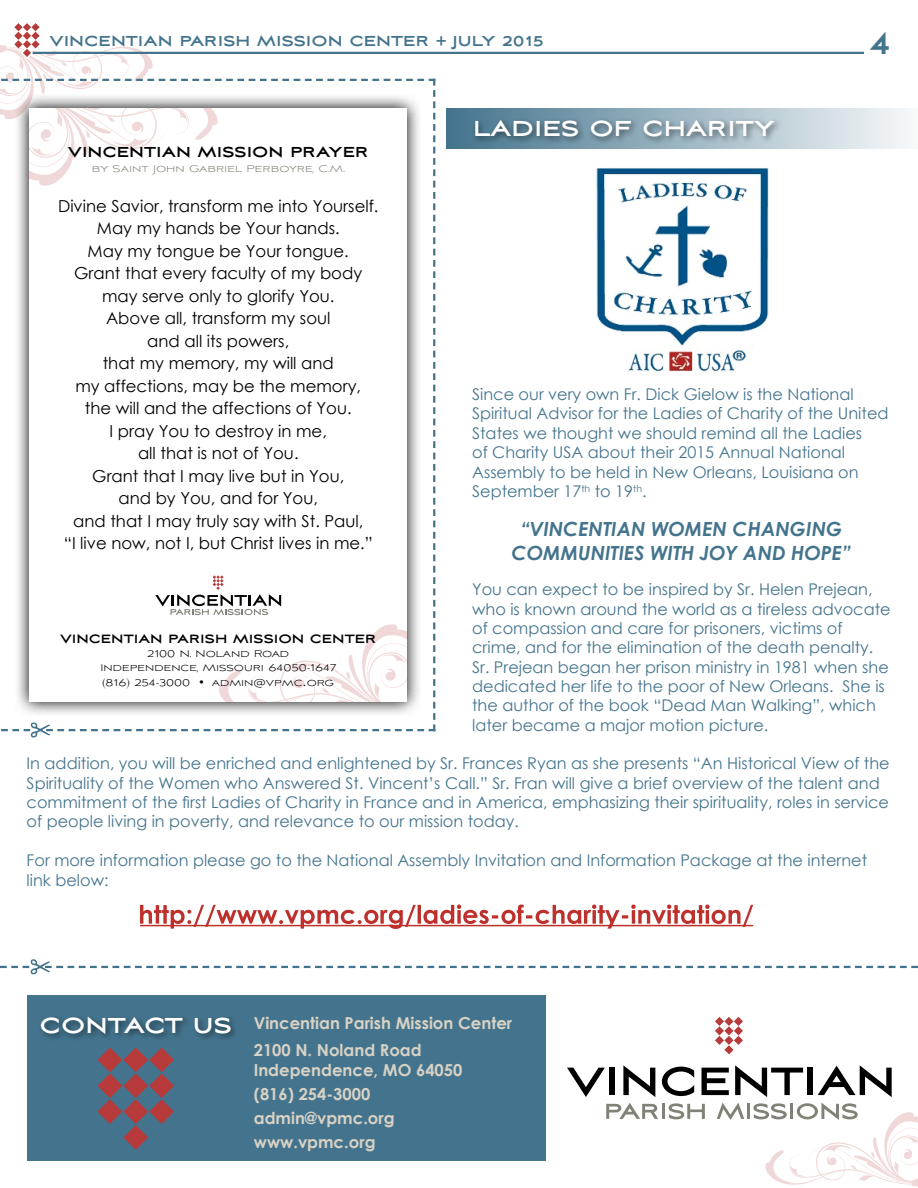
<style>
.page{position:relative;width:918px;height:1188px;background:#fff}
.page>*{position:absolute;margin:0;border:0;box-sizing:border-box;transform-origin:0 0}
.t1{font:700 36px "Aviano Sans";color:#44748d}
.t2{font:700 27px "Aviano Sans";color:#fff}
.t3{font:italic 700 19.5px/23.4px "Century Gothic";color:#44748d;text-align:center}
.t4{font:700 18px "Aviano Sans";color:#44748d}
.t5{font:700 18px "Aviano Sans";color:#000}
.t6{font:16.5px/22.5px "Century Gothic";color:#000;text-align:center}
.t7{font:700 16.5px/24px "Century Gothic";color:#d8d2c5}
.t8{font:16.2px/19.4px "Century Gothic";color:#44748d}
.t9{font:700 15px "Aviano Sans";color:#000}
.t10{font:300 12px/14.4px "Aviano Sans";color:#000;text-align:center}
.t11{font:300 12px "Aviano Sans";color:#818277}
.s1{font-size:18px}
</style>
<div class="page">
<hr style="left:30px;top:52px;width:834px;height:2px;background:#44748d">
<svg style="left:567px;top:1068px;width:38px;height:29px"></svg>
<div style="left:609px;top:1068px;width:6px;height:27px;background:#000"></div>
<svg style="left:623px;top:1065px;width:32px;height:32px"></svg>
<svg style="left:662px;top:1067px;width:32px;height:29px"></svg>
<svg style="left:702px;top:1068px;width:27px;height:27px"></svg>
<svg style="left:735px;top:1065px;width:68px;height:32px"></svg>
<div style="left:808px;top:1068px;width:5px;height:27px;background:#000"></div>
<svg style="left:818px;top:1065px;width:74px;height:32px"></svg>
<svg style="left:606px;top:1103px;width:52px;height:16px"></svg>
<hr style="left:662px;top:1104px;width:3px;height:15px;background:#818277">
<svg style="left:669px;top:1103px;width:36px;height:16px"></svg>
<svg style="left:717px;top:1103px;width:27px;height:17px"></svg>
<hr style="left:747px;top:1104px;width:3px;height:15px;background:#818277">
<svg style="left:753px;top:1103px;width:165px;height:84px"></svg>
<svg style="left:715px;top:1017px;width:28px;height:37px"></svg>
<div style="left:27px;top:995px;width:518px;height:166px;background:#44748d"></div>
<svg style="left:98px;top:1047px;width:76px;height:103px"></svg>
<div style="left:38px;top:1014px;width:201px;height:28px;background:#000;opacity:.5"></div>
<div style="left:446px;top:108px;width:472px;height:40px;background:linear-gradient(to right,#43738c,#f7f9fa)"></div>
<div style="left:472px;top:117px;width:310px;height:28px;background:#000;opacity:.5"></div>
<svg style="left:0;top:23px;width:435px;height:715px"></svg>
<svg style="left:0;top:959px;width:918px;height:16px"></svg>
<img style="left:596px;top:168px;width:173px;height:204px">
<svg style="left:140px;top:905px;width:613px;height:24px"></svg>
<p class="t4" style="left:50px;top:30px;width:496px">VINCENTIAN PARISH MISSION CENTER + JULY 2015</p>
<h1 class="t1" style="left:869px;top:22px;width:23px">4</h1>
<p class="t5" style="left:68px;top:141px;width:302px">VINCENTIAN MISSION PRAYER</p>
<p class="t11" style="left:92px;top:161px;width:255px">by Saint John Gabriel Perboyre, C.M.</p>
<h2 class="t2" style="left:473px;top:112px;width:304px">LADIES OF CHARITY</h2>
<p class="t6" style="left:58px;top:194px;width:322px">Divine Savior, transform me into Yourself.<br>May my hands be Your hands.<br>May my tongue be Your tongue.<br>Grant that every faculty of my body may serve only to glorify You.<br>Above all, transform my soul<br>and all its powers,<br>that my memory, my will and<br>my affections, may be the memory,<br>the will and the affections of You.<br>I pray You to destroy in me,<br>all that is not of You.<br>Grant that I may live but in You,<br>and by You, and for You,<br>and that I may truly say with St. Paul,<br>“I live now, not I, but Christ lives in me.”</p>
<p class="t8" style="left:472px;top:384px;width:418px">Since our very own Fr. Dick Gielow is the National Spiritual Advisor for the Ladies of Charity of the United States we thought we should remind all the Ladies<br>of Charity USA about their 2015 Annual National Assembly to be held in New Orleans, Louisiana on September 17<sup>th</sup> to 19<sup>th</sup>.</p>
<p class="t3" style="left:512px;top:517px;width:341px">“VINCENTIAN WOMEN CHANGING<br>COMMUNITIES WITH JOY AND HOPE”</p>
<p class="t8" style="left:472px;top:580px;width:420px">You can expect to be inspired by Sr. Helen Prejean, who is known around the world as a tireless advocate of compassion and care for prisoners, victims of crime, and for the elimination of the death penalty.<br>Sr. Prejean began her prison ministry in 1981 when she dedicated her life to the poor of New Orleans. She is the author of the book “Dead Man Walking”, which later became a major motion picture.</p>
<p class="t8" style="left:27px;top:754px;width:865px">In addition, you will be enriched and enlightened by Sr. Frances Ryan as she presents “An Historical View of the Spirituality of the Women who Answered St. Vincent’s Call.” Sr. Fran will give a brief overview of the talent and commitment of the first Ladies of Charity in France and in America, emphasizing their spirituality, roles in service of people living in poverty, and relevance to our mission today.</p>
<p class="t8" style="left:27px;top:850px;width:842px">For more information please go to the National Assembly Invitation and Information Package at the internet link below:</p>
<p class="t9" style="left:60px;top:629px;width:318px">VINCENTIAN PARISH MISSION CENTER</p>
<p class="t10" style="left:100px;top:647px;width:237px">2100 N. Noland Road<br>Independence, Missouri 64050-1647 (816) 254-3000 • admin@vpmc<span class="s1">.</span>org</p>
<h2 class="t2" style="left:40px;top:1009px;width:194px">CONTACT US</h2>
<p class="t7" style="left:254px;top:1009px;width:260px;line-height:27px">Vincentian Parish Mission Center<br>2100 N. Noland Road</p>
<p class="t7" style="left:254px;top:1057px;width:210px">Independence, MO 64050 (816) 254-3000 admin@vpmc.org www.vpmc.org</p>
</div>
